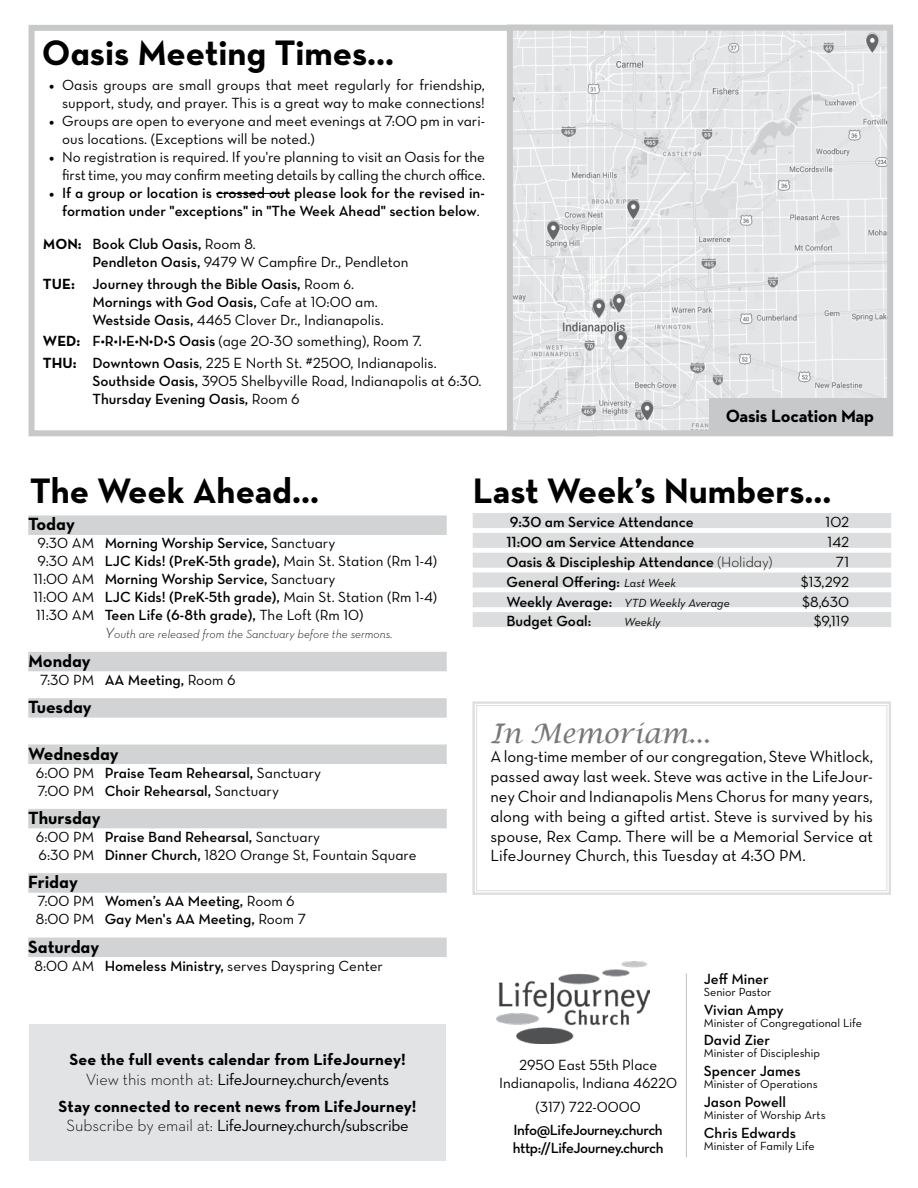
<style>
.page{position:relative;width:918px;height:1188px;background:#fff}
.page>*{position:absolute;margin:0;border:0;box-sizing:border-box;transform-origin:0 0}
.t1{font:700 36px "Neutra Text";color:#000}
.t2{font:36px "Neutra Text Bold Alt";color:#000}
.t3{font:italic 27px "Lucida Calligraphy";letter-spacing:-.01em;color:#757779}
.t4{font:18px "Neutra Text Bold Alt";color:#000}
.t5{font:700 18px "Neutra Text";letter-spacing:-.01em;color:#000}
.t6{font:16.5px/19.8px "Neutra Text Book Alt";color:#000;text-align:justify}
.t7{font:700 16.5px/19.8px "Neutra Text";letter-spacing:.01em;color:#000;text-align:center}
.t8{font:15px/18px "Neutra Text Book Alt";color:#000}
.t9{font:15px/18px "Neutra Text Demi Alt";color:#000}
.t10{font:15px/18px "Neutra Text Demi Alt";letter-spacing:-.03em;color:#000}
.t11{font:600 15px "Neutra Text";color:#000}
.t12{font:12px "Neutra Text Book Alt";color:#000}
.t13{font:12px "Neutra Text Light Italic Alt";color:#000}
.t14{font:12px "Neutra Text Book Italic Alt";color:#000}
.s1{font-family:"Minion Pro"}
.s2{font-family:"Neutra Text Book Alt"}
.s3{font-family:"Neutra Text Bold Alt"}
.s4{font-family:"Neutra Text Demi Alt"}
.s5{font-family:"Neutra Text"}
.s6{font-size:15px}
.s7{font-family:"Neutra Text Book Alt";font-weight:400}
.s8{font-weight:300}
.s9{font-weight:400}
.s10{font-family:"Neutra Text Light Alt"}
.s11{font-family:"Neutra Text Book Italic Alt";font-size:12px}
.s12{font-family:"Neutra Text Demi Alt";font-size:15px}
</style>
<div class="page">
<div style="left:29px;top:1024px;width:417px;height:137px;background:#e2e3e4"></div>
<div style="left:28px;top:515px;width:419px;height:20px;background:#d1d3d4"></div>
<div style="left:28px;top:652px;width:419px;height:19px;background:#d1d3d4"></div>
<div style="left:28px;top:698px;width:419px;height:20px;background:#d1d3d4"></div>
<div style="left:28px;top:745px;width:419px;height:19px;background:#d1d3d4"></div>
<div style="left:28px;top:809px;width:419px;height:19px;background:#d1d3d4"></div>
<div style="left:28px;top:873px;width:419px;height:20px;background:#d1d3d4"></div>
<div style="left:28px;top:938px;width:419px;height:19px;background:#d1d3d4"></div>
<div style="left:29px;top:25px;width:567px;height:411px;border:6px solid #c7c8ca"></div>
<img style="left:514px;top:32px;width:372px;height:397px">
<div style="left:507px;top:25px;width:386px;height:411px;border:6px solid #c7c8ca"></div>
<div style="left:710px;top:399px;width:180px;height:33px;background:#c7c8ca"></div>
<hr style="left:216px;top:193px;width:74px;height:1px;background:#000">
<hr style="left:686px;top:973px;width:1px;height:184px;background:#c7c8ca">
<img style="left:497px;top:961px;width:153px;height:82px">
<svg style="left:472px;top:701px;width:419px;height:194px"></svg>
<div style="left:476px;top:705px;width:411px;height:186px;border:1px solid #dcddde"></div>
<div style="left:473px;top:513px;width:418px;height:15px;background:#dcddde"></div>
<div style="left:473px;top:533px;width:418px;height:15px;background:#dcddde"></div>
<div style="left:473px;top:553px;width:418px;height:15px;background:#dcddde"></div>
<div style="left:473px;top:572px;width:418px;height:15px;background:#dcddde"></div>
<div style="left:473px;top:592px;width:418px;height:15px;background:#dcddde"></div>
<div style="left:473px;top:612px;width:418px;height:15px;background:#dcddde"></div>
<h1 class="t2" style="left:42px;top:30px;width:354px">Oasis Meeting Times...</h1>
<p class="t8" style="left:49px;top:76px;width:438px;text-align:right"><span class="s1">•</span> Oasis groups are small groups that meet regularly for friendship, support, study, and prayer. This is a great way to make connections!</p>
<p class="t8" style="left:62px;top:112px;width:424px;text-indent:-14px"><span class="s1">•</span> Groups are open to everyone and meet evenings at 7:00 pm in vari&shy;ous locations. (Exceptions will be noted.)</p>
<p class="t8" style="left:49px;top:148px;width:438px;text-align:right"><span class="s1">•</span> No registration is required. If you're planning to visit an Oasis for the first time, you may confirm meeting details by calling the church office.</p>
<p class="t9" style="left:49px;top:184px;width:438px;text-align:center"><span class="s1">•</span> If a group or location is crossed out please look for the revised in&shy;formation under "exceptions" in "The Week Ahead" section below<span class="s2">.</span></p>
<p class="t9" style="left:43px;top:235px;width:214px"><span class="s3">MON:</span> Book Club Oasis, <span class="s2">Room 8.</span></p>
<p class="t8" style="left:92px;top:253px;width:318px"><span class="s4">Pendleton Oasis,</span> 9479 W Campfire Dr., Pendleton</p>
<p class="t9" style="left:92px;top:274px;width:287px;text-indent:-50px"><span class="s3">TUE:</span> Journey through the Bible Oasis, <span class="s5">Room 6.<br></span>Mornings with God Oasis, <span class="s2">Cafe</span> <span class="s5">at</span> <span class="s2">10:00 am.</span></p>
<p class="t8" style="left:43px;top:309px;width:395px;line-height:21.5px;text-indent:50px"><span class="s4">Westside Oasis,</span> 4465 Clover Dr., Indianapolis.<br><span class="s3">WED:</span> <span class="s4">F•R•I•E•N•D•S Oasis</span> (age 20-30 something), Room 7.<br><span class="s3">THU:</span> <span class="s4">Downtown Oasis</span>, 225 E North St. #2500, Indianapolis.</p>
<p class="t8" style="left:92px;top:371px;width:390px"><span class="s4">Southside Oasis,</span> 3905 Shelbyville Road, Indianapolis at 6:30.</p>
<p class="t9" style="left:92px;top:389px;width:209px">Thursday Evening Oasis, <span class="s2">Room 6</span></p>
<p class="t5" style="left:726px;top:404px;width:150px">Oasis Location Map</p>
<h1 class="t1" style="left:30px;top:469px;width:291px">The Week Ahead...</h1>
<p class="t4" style="left:28px;top:513px;width:48px">Today</p>
<p class="t9" style="left:37px;top:534px;width:299px"><span class="s2">9:30 AM</span> Morning Worship Service, <span class="s2">Sanctuary</span></p>
<p class="t8" style="left:37px;top:552px;width:401px">9:30 AM <span class="s4">LJC Kids! (PreK-5th grade),</span> Main St. Station (Rm 1-4)</p>
<p class="t9" style="left:34px;top:570px;width:303px"><span class="s2">11:00 AM</span> Morning Worship Service, <span class="s2">Sanctuary</span></p>
<p class="t8" style="left:34px;top:588px;width:405px">11:00 AM <span class="s4">LJC Kids! (PreK-5th grade),</span> Main St. Station (Rm 1-4)</p>
<p class="t9" style="left:36px;top:606px;width:329px"><span class="s2">11:30 AM</span> Teen Life (6-8th grade), <span class="s2">The Loft (Rm 10)</span></p>
<p class="t13" style="left:105px;top:627px;width:289px"><span class="s6">Y</span>outh are released from the Sanctuary before the sermons.</p>
<p class="t4" style="left:28px;top:649px;width:64px">Monday</p>
<p class="t8" style="left:40px;top:670px;width:197px">7:30 PM <span class="s4">AA Meeting,</span> Room 6</p>
<p class="t4" style="left:28px;top:696px;width:65px">Tuesday</p>
<p class="t4" style="left:28px;top:742px;width:92px">Wednesday</p>
<p class="t9" style="left:36px;top:763px;width:287px"><span class="s2">6:00 PM</span> Praise Team Rehearsal, <span class="s2">Sanctuary</span></p>
<p class="t8" style="left:37px;top:781px;width:243px">7:00 PM <span class="s4">Choir Rehearsal,</span> Sanctuary</p>
<p class="t4" style="left:28px;top:807px;width:74px">Thursday</p>
<p class="t9" style="left:36px;top:827px;width:286px"><span class="s2">6:00 PM</span> Praise Band Rehearsal, <span class="s2">Sanctuary</span></p>
<p class="t8" style="left:39px;top:846px;width:379px">6:30 PM <span class="s4">Dinner Church,</span> 1820 Orange St, Fountain Square</p>
<p class="t4" style="left:28px;top:871px;width:51px">Friday</p>
<p class="t11" style="left:37px;top:892px;width:259px"><span class="s7">7:00 PM</span> Women’s AA Meeting, <span class="s7">Room 6</span></p>
<p class="t9" style="left:36px;top:910px;width:272px"><span class="s2">8:00 PM</span> Gay Men's AA Meeting, <span class="s2">Room 7</span></p>
<p class="t4" style="left:28px;top:935px;width:72px">Saturday</p>
<p class="t8" style="left:35px;top:956px;width:350px">8:00 AM <span class="s4">Homeless Ministry,</span> serves Dayspring Center</p>
<p class="t7" style="left:69px;top:1049px;width:338px">See the full events calendar from LifeJourney!<br><span class="s8">View this month at:</span> <span class="s9">LifeJourney.church/events</span></p>
<p class="t7" style="left:59px;top:1096px;width:359px">Stay connected to recent news from LifeJourney!<br><span class="s8">Subscribe by email at:</span> <span class="s9">LifeJourney.church/subscribe</span></p>
<h1 class="t1" style="left:473px;top:469px;width:360px">Last Week’s Numbers...</h1>
<p class="t9" style="left:510px;top:513px;width:185px">9:30 am Service Attendance</p>
<p class="t8" style="left:826px;top:513px;width:25px">102</p>
<p class="t9" style="left:506px;top:533px;width:190px">11:00 am Service Attendance</p>
<p class="t8" style="left:828px;top:533px;width:23px">142</p>
<p class="t9" style="left:506px;top:553px;width:268px">Oasis &amp; Discipleship Attendance <span class="s10">(Holiday)</span></p>
<p class="t8" style="left:836px;top:553px;width:15px">71</p>
<p class="t9" style="left:506px;top:572px;width:171px">General Offering: <span class="s11">Last Week</span></p>
<p class="t8" style="left:801px;top:572px;width:50px">$13,292</p>
<p class="t14" style="left:506px;top:595px;width:225px"><span class="s12">Weekly Average:</span> YTD Weekly Average</p>
<p class="t8" style="left:802px;top:592px;width:48px">$8,630</p>
<p class="t9" style="left:506px;top:612px;width:86px">Budget Goal:</p>
<p class="t14" style="left:624px;top:615px;width:38px">Weekly</p>
<p class="t8" style="left:814px;top:612px;width:37px">$9,119</p>
<h2 class="t3" style="left:490px;top:717px;width:222px">In Memoriam...</h2>
<p class="t6" style="left:490px;top:747px;width:384px">A long-time member of our congregation, Steve Whitlock, passed away last week. Steve was active in the LifeJour&shy;ney Choir and Indianapolis Mens Chorus for many years, along with being a gifted artist. Steve is survived by his spouse, Rex Camp. There will be a Memorial Service at LifeJourney Church, this Tuesday at 4:30 PM.</p>
<p class="t8" style="left:499px;top:1056px;width:180px;text-align:center">2950 East 55th Place<br>Indianapolis, Indiana 46220</p>
<p class="t8" style="left:536px;top:1097px;width:107px">(317) 722-0000</p>
<p class="t10" style="left:513px;top:1121px;width:152px">Info@LifeJourney.church http://LifeJourney.church</p>
<p class="t9" style="left:704px;top:969px;width:66px">Jeff Miner</p>
<p class="t12" style="left:704px;top:984px;width:69px">Senior Pastor</p>
<p class="t9" style="left:704px;top:1000px;width:81px">Vivian Ampy</p>
<p class="t12" style="left:704px;top:1015px;width:160px">Minister of Congregational Life</p>
<p class="t9" style="left:704px;top:1031px;width:68px">David Zier</p>
<p class="t12" style="left:704px;top:1046px;width:118px">Minister of Discipleship</p>
<p class="t9" style="left:704px;top:1062px;width:98px">Spencer James</p>
<p class="t12" style="left:704px;top:1077px;width:115px">Minister of Operations</p>
<p class="t9" style="left:704px;top:1092px;width:84px">Jason Powell</p>
<p class="t12" style="left:704px;top:1107px;width:123px">Minister of Worship Arts</p>
<p class="t9" style="left:704px;top:1123px;width:94px">Chris Edwards</p>
<p class="t12" style="left:704px;top:1138px;width:113px">Minister of Family Life</p>
</div>
